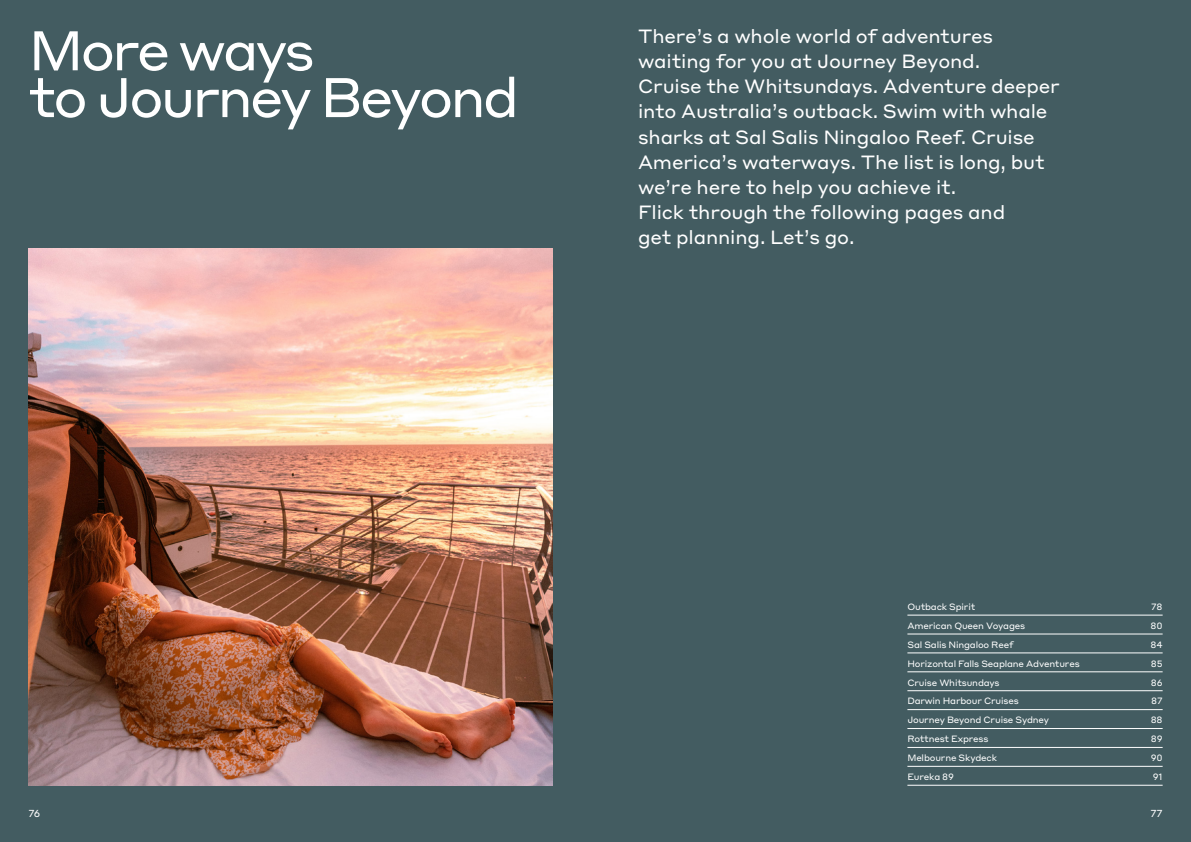
<style>
.page{position:relative;width:1191px;height:842px;background:#435c61}
.page>*{position:absolute;margin:0;border:0;box-sizing:border-box;transform-origin:0 0}
.t1{font:54.9px/46.8px "Styrene A";letter-spacing:-.06em;color:#fff}
.t2{font:18.9px/25.2px "Styrene A";letter-spacing:-.01em;color:#fff}
.t3{font:10px "Styrene A";color:#fff}
.t4{font:9px "Styrene A";letter-spacing:-.02em;color:#fff}
</style>
<div class="page">
<img style="left:28px;top:249px;width:525px;height:536px">
<hr style="left:907px;top:615px;width:255px;height:1px;background:#fff">
<hr style="left:907px;top:634px;width:255px;height:1px;background:#fff">
<hr style="left:907px;top:653px;width:255px;height:1px;background:#fff">
<hr style="left:907px;top:672px;width:255px;height:1px;background:#fff">
<hr style="left:907px;top:690px;width:255px;height:1px;background:#fff">
<hr style="left:907px;top:709px;width:255px;height:1px;background:#fff">
<hr style="left:907px;top:728px;width:255px;height:1px;background:#fff">
<hr style="left:907px;top:747px;width:255px;height:1px;background:#fff">
<hr style="left:907px;top:766px;width:255px;height:1px;background:#fff">
<hr style="left:907px;top:785px;width:255px;height:1px;background:#fff">
<p class="t1" style="left:28px;top:23px;width:492px">More ways<br>to Journey Beyond</p>
<p class="t2" style="left:638px;top:22px;width:423px">There’s a whole world of adventures waiting for you at Journey Beyond.<br>Cruise the Whitsundays. Adventure deeper into Australia’s outback. Swim with whale sharks at Sal Salis Ningaloo Reef. Cruise America’s waterways. The list is long, but we’re here to help you achieve it.<br>Flick through the following pages and<br>get planning. Let’s go.</p>
<p class="t4" style="left:907px;top:599px;width:69px">Outback Spirit</p>
<p class="t4" style="left:1151px;top:599px;width:13px">78</p>
<p class="t4" style="left:907px;top:618px;width:119px">American Queen Voyages</p>
<p class="t4" style="left:1150px;top:618px;width:14px">80</p>
<p class="t4" style="left:907px;top:637px;width:107px">Sal Salis Ningaloo Reef</p>
<p class="t4" style="left:1150px;top:637px;width:14px">84</p>
<p class="t4" style="left:907px;top:656px;width:174px">Horizontal Falls Seaplane Adventures</p>
<p class="t4" style="left:1150px;top:656px;width:13px">85</p>
<p class="t4" style="left:907px;top:675px;width:94px">Cruise Whitsundays</p>
<p class="t4" style="left:1150px;top:675px;width:13px">86</p>
<p class="t4" style="left:907px;top:694px;width:113px">Darwin Harbour Cruises</p>
<p class="t4" style="left:1151px;top:694px;width:13px">87</p>
<p class="t4" style="left:907px;top:712px;width:143px">Journey Beyond Cruise Sydney</p>
<p class="t4" style="left:1150px;top:712px;width:13px">88</p>
<p class="t4" style="left:907px;top:731px;width:83px">Rottnest Express</p>
<p class="t4" style="left:1151px;top:731px;width:13px">89</p>
<p class="t4" style="left:907px;top:750px;width:91px">Melbourne Skydeck</p>
<p class="t4" style="left:1150px;top:750px;width:13px">90</p>
<p class="t4" style="left:907px;top:769px;width:48px">Eureka 89</p>
<p class="t4" style="left:1152px;top:769px;width:11px">91</p>
<p class="t3" style="left:28px;top:805px;width:14px">76</p>
<p class="t3" style="left:1150px;top:805px;width:14px">77</p>
</div>
